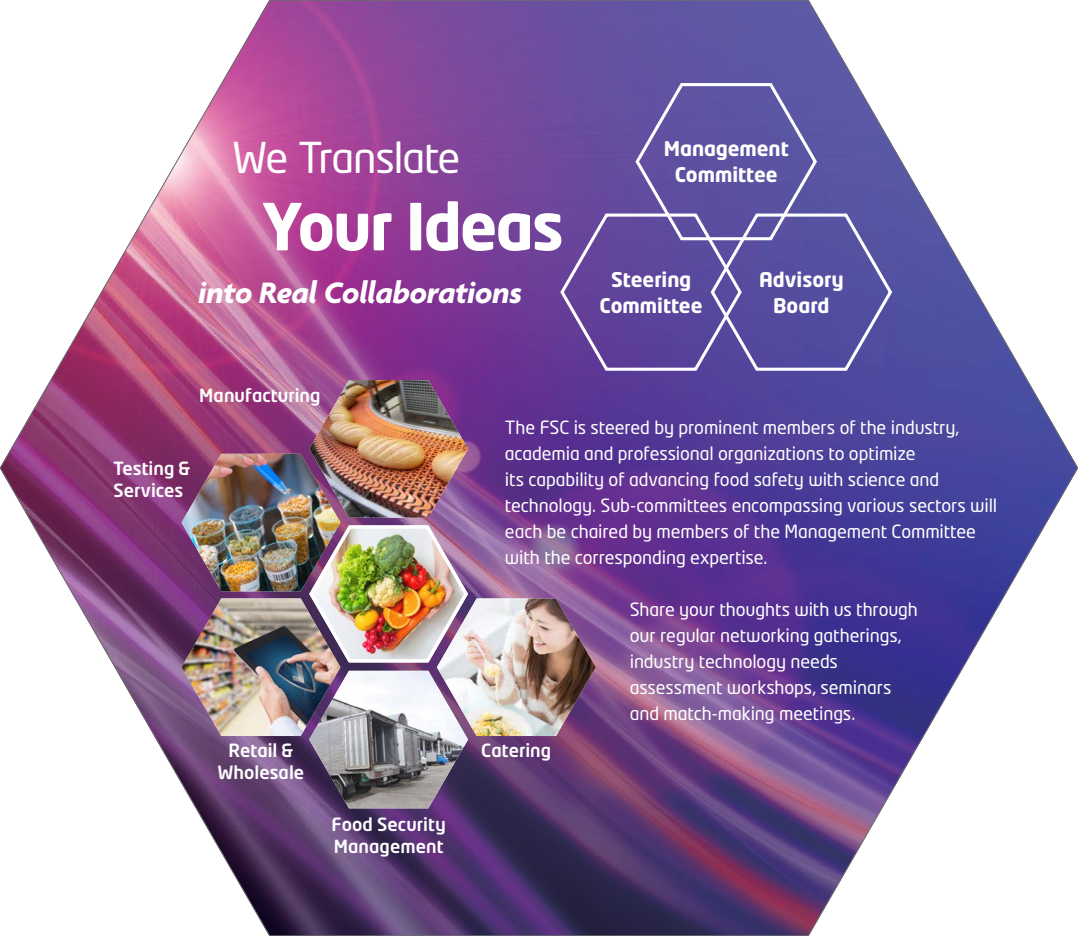
<style>
.page{position:relative;width:1078px;height:936px;background:#fff}
.page>*{position:absolute;margin:0;border:0;box-sizing:border-box;transform-origin:0 0}
.Sub_Head_1{font:700 64px "Neo Tech";letter-spacing:-.03em;color:#fff}
.Sub_Head_1-2{font:42px "Neo Tech";letter-spacing:-.035em;color:#fff}
.Sub_Head_1-3{font:italic 700 32px "Agenda";letter-spacing:-.01em;color:#fff}
.Text_1{font:700 20px/26.2px "Neo Tech";color:#fff;text-align:center}
.t1{font:18px/26px "Neo Tech";letter-spacing:-.005em;color:#fff}
.t2{font:500 18px/22px "Neo Tech";color:#fff;text-align:center}
</style>
<div class="page">
<img style="left:0;top:0;width:1077px;height:935px">
<img style="left:181px;top:380px;width:414px;height:428px">
<img style="left:437px;top:598px;width:158px;height:138px">
<svg style="left:558px;top:80px;width:335px;height:292px;background:#6557a5"></svg>
<p class="Sub_Head_1-2" style="left:232px;top:137px;width:229px">We Translate</p>
<p class="Sub_Head_1" style="left:261px;top:200px;width:304px">Your Ideas</p>
<p class="Sub_Head_1-3" style="left:198px;top:276px;width:325px">into Real Collaborations</p>
<p class="Text_1" style="left:663px;top:137px;width:126px">Management<br>Committee</p>
<p class="Text_1" style="left:599px;top:268px;width:104px">Steering<br>Committee</p>
<p class="Text_1" style="left:758px;top:268px;width:86px">Advisory</p>
<p class="Text_1" style="left:773px;top:294px;width:58px">Board</p>
<p class="t2" style="left:199px;top:385px;width:123px">Manufacturing</p>
<p class="t2" style="left:113px;top:459px;width:78px">Testing &amp;</p>
<p class="t2" style="left:113px;top:481px;width:71px">Services</p>
<p class="t1" style="left:505px;top:415px;width:493px">The FSC is steered by prominent members of the industry, academia and professional organizations to optimize<br>its capability of advancing food safety with science and technology. Sub-committees encompassing various sectors will each be chaired by members of the Management Committee with the corresponding expertise.</p>
<p class="t2" style="left:218px;top:741px;width:88px">Retail &amp;<br>Wholesale</p>
<p class="t2" style="left:481px;top:741px;width:71px">Catering</p>
<p class="t1" style="left:629px;top:597px;width:289px">Share your thoughts with us through our regular networking gatherings, industry technology needs assessment workshops, seminars and match-making meetings.</p>
<p class="t2" style="left:331px;top:815px;width:116px;text-align:left">Food Security<br>Management</p>
</div>
